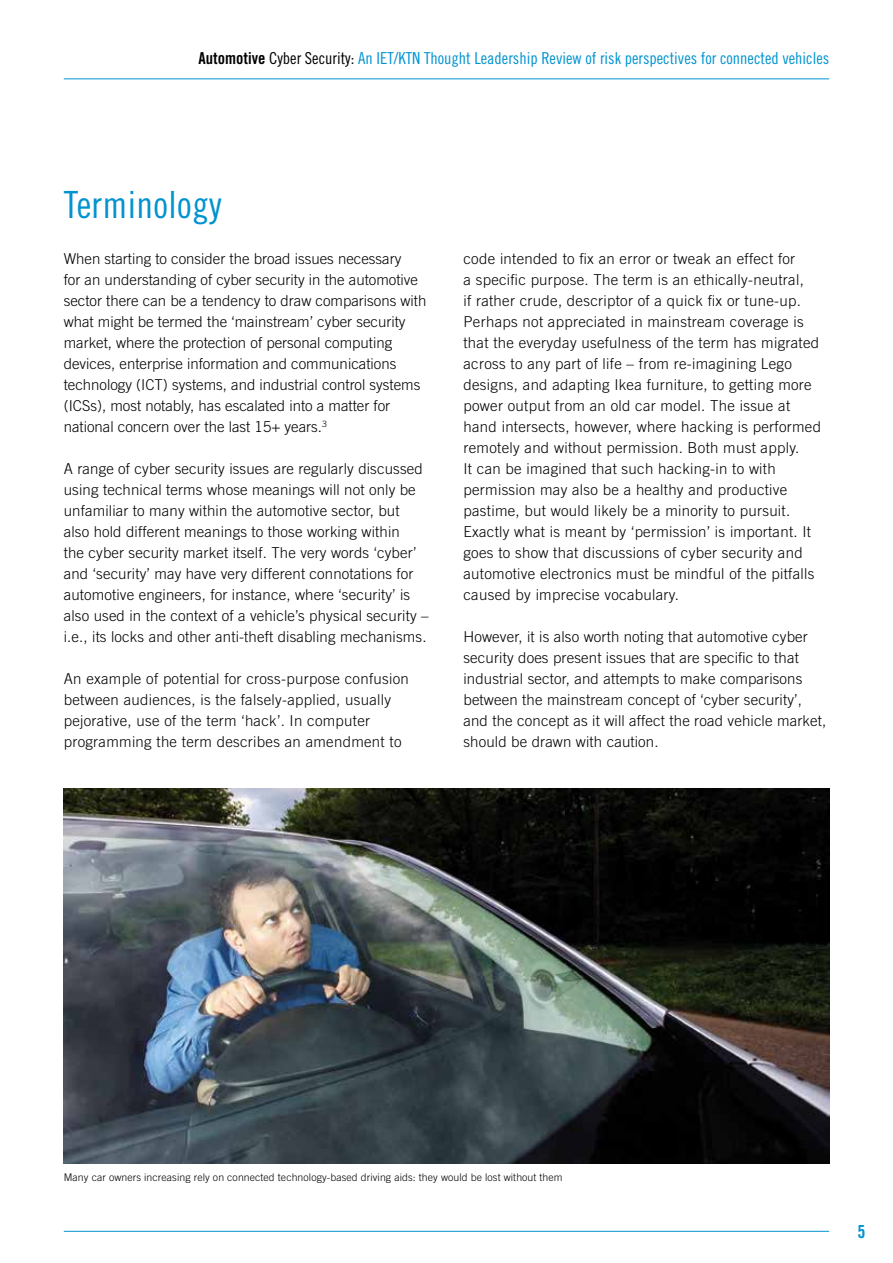
<style>
.page{position:relative;width:893px;height:1263px;background:#fff}
.page>*{position:absolute;margin:0;border:0;box-sizing:border-box;transform-origin:0 0}
.t1{font:37.5px "Trade Gothic Cond Eighteen";letter-spacing:.01em;color:#0093d0}
.t2{font:18px "Trade Gothic Bold Cond Twenty";color:#0093d0}
.t3{font:16.5px "Trade Gothic Cond Eighteen";color:#0093d0}
.t4{font:300 15px/21px "Trade Gothic";letter-spacing:.01em;color:#000}
.t5{font:300 10.5px "Trade Gothic";letter-spacing:.01em;color:#000}
.s1{font-family:"Trade Gothic Bold Cond Twenty";color:#000}
.s2{color:#000}
</style>
<div class="page">
<hr style="left:64px;top:79px;width:765px;height:1px;background:#0093d0">
<hr style="left:64px;top:1231px;width:765px;height:1px;background:#0093d0">
<img style="left:64px;top:788px;width:765px;height:375px">
<p class="t3" style="left:199px;top:48px;width:632px"><span class="s1">Automotive</span> <span class="s2">Cyber Security:</span> An IET/KTN Thought Leadership Review of risk perspectives for connected vehicles</p>
<h1 class="t1" style="left:64px;top:182px;width:159px">Terminology</h1>
<p class="t4" style="left:64px;top:248px;width:364px">When starting to consider the broad issues necessary<br>for an understanding of cyber security in the automotive sector there can be a tendency to draw comparisons with what might be termed the ‘mainstream’ cyber security market, where the protection of personal computing devices, enterprise information and communications technology (ICT) systems, and industrial control systems (ICSs), most notably, has escalated into a matter for national concern over the last 15+ years.<sup>3</sup></p>
<p class="t4" style="left:64px;top:458px;width:366px">A range of cyber security issues are regularly discussed using technical terms whose meanings will not only be unfamiliar to many within the automotive sector, but also hold different meanings to those working within<br>the cyber security market itself. The very words ‘cyber’ and ‘security’ may have very different connotations for automotive engineers, for instance, where ‘security’ is also used in the context of a vehicle’s physical security – i.e., its locks and other anti-theft disabling mechanisms.</p>
<p class="t4" style="left:64px;top:668px;width:347px">An example of potential for cross-purpose confusion between audiences, is the falsely-applied, usually pejorative, use of the term ‘hack’. In computer programming the term describes an amendment to</p>
<p class="t4" style="left:463px;top:248px;width:359px">code intended to fix an error or tweak an effect for<br>a specific purpose. The term is an ethically-neutral,<br>if rather crude, descriptor of a quick fix or tune-up.<br>Perhaps not appreciated in mainstream coverage is that the everyday usefulness of the term has migrated across to any part of life – from re-imagining Lego designs, and adapting Ikea furniture, to getting more power output from an old car model. The issue at hand intersects, however, where hacking is performed remotely and without permission. Both must apply.<br>It can be imagined that such hacking-in to with permission may also be a healthy and productive pastime, but would likely be a minority to pursuit.<br>Exactly what is meant by ‘permission’ is important. It goes to show that discussions of cyber security and automotive electronics must be mindful of the pitfalls caused by imprecise vocabulary.</p>
<p class="t4" style="left:463px;top:626px;width:364px">However, it is also worth noting that automotive cyber security does present issues that are specific to that industrial sector, and attempts to make comparisons between the mainstream concept of ‘cyber security’, and the concept as it will affect the road vehicle market, should be drawn with caution.</p>
<p class="t5" style="left:64px;top:1171px;width:500px">Many car owners increasing rely on connected technology-based driving aids: they would be lost without them</p>
<p class="t2" style="left:858px;top:1220px;width:9px">5</p>
</div>
